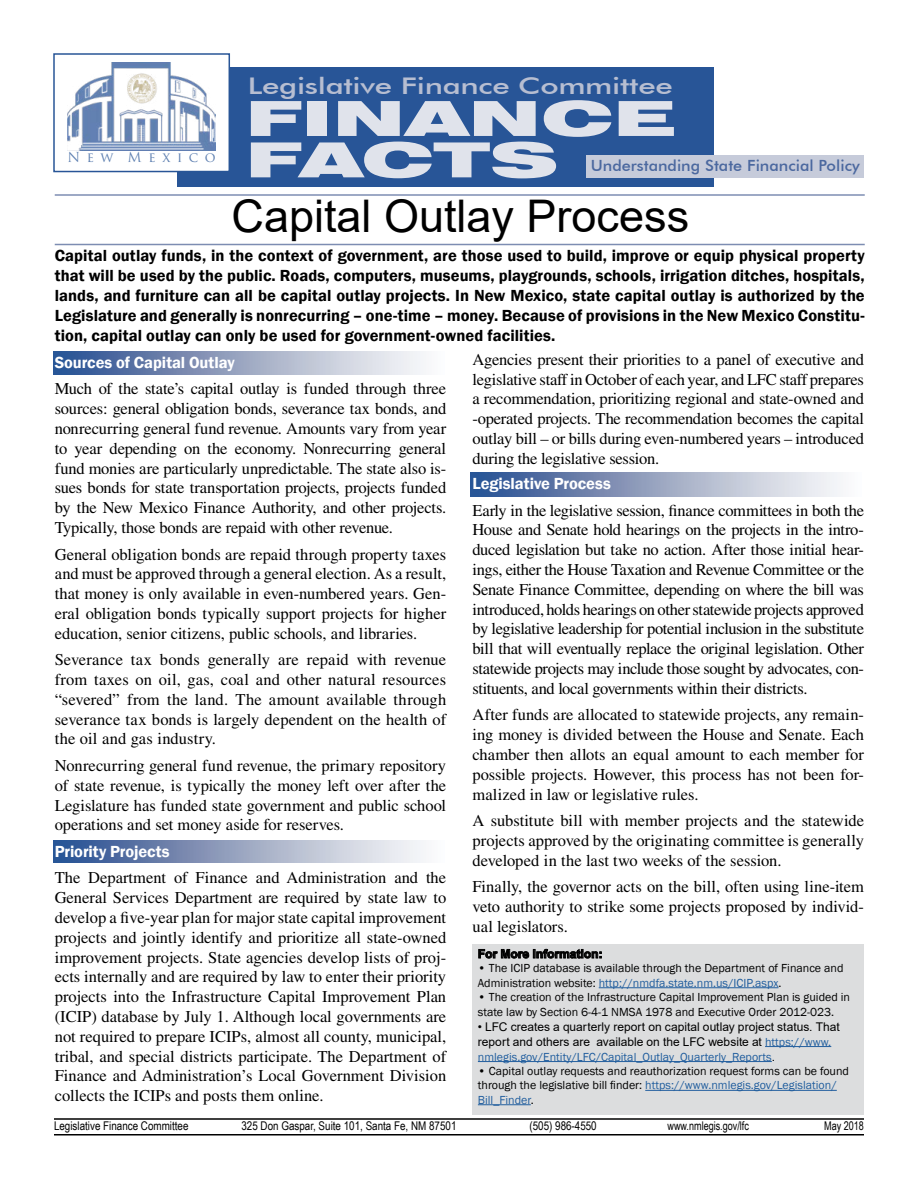
<style>
.page{position:relative;width:918px;height:1188px;background:#fff}
.page>*{position:absolute;margin:0;border:0;box-sizing:border-box;transform-origin:0 0}
.t1{font:900 expanded 48.3px/41.4px "Swiss 721 BT";color:#e0e3eb;scale:1.45 1}
.t2{font:45px "Arial";color:#000}
.t3{font:500 22.95px "Futura BT";letter-spacing:-.01em;color:#b7bed1;scale:1.36 1}
.t4{font:16.5px/19.8px "Times";letter-spacing:-.005em;color:#000;text-align:justify}
.t5{font:600 16.5px/19.8px "Franklin Gothic";color:#000;text-align:justify}
.t6{font:600 16.5px "Franklin Gothic";letter-spacing:-.005em;color:#fff}
.t7{font:500 15.45px "Futura BT";color:#4b689f;scale:1.05 1}
.t8{font:13.35px "Trajan Pro 3";letter-spacing:.49em;color:#285597}
.t9{font:12px/14.4px "Franklin Gothic";color:#000}
.t10{font:12px/15px "Arial";color:#000}
.t11{font:12px "Arial Narrow";color:#000}
.t12{font:12px "Franklin Gothic";color:#215e9e}
.t13{font:12px "Arial Narrow";color:#000;scale:.92 1}
.t14{font:700 12px "Arial";color:#000}
.s1{color:#215e9e}
.s2{font-family:"Franklin Gothic";color:#215e9e}
.s3{font-family:"Arial";color:#000}
</style>
<div class="page">
<div style="left:177px;top:68px;width:537px;height:119px;background:#285597"></div>
<hr style="left:55px;top:244px;width:810px;height:1px;background:#7d8db2">
<hr style="left:54px;top:1118px;width:810px;height:2px;background:#000">
<div style="left:586px;top:155px;width:278px;height:22px;background:#c6cbda"></div>
<hr style="left:54px;top:1134px;width:810px;height:2px;background:#000">
<div style="left:53px;top:53px;width:177px;height:119px;background:#fff;border:2px solid #285597"></div>
<img style="left:68px;top:62px;width:148px;height:88px">
<hr style="left:55px;top:194px;width:810px;height:2px;background:#7d8db2">
<div style="left:470px;top:472px;width:392px;height:24px;background:linear-gradient(to right,#2b4e8d,#fffffd)"></div>
<div style="left:53px;top:352px;width:392px;height:22px;background:linear-gradient(to right,#2b4e8d,#fffffd)"></div>
<div style="left:472px;top:944px;width:392px;height:170px;background:#dcddde"></div>
<hr style="left:599px;top:987px;width:180px;height:1px;background:#215e9e">
<hr style="left:765px;top:1046px;width:66px;height:1px;background:#215e9e">
<hr style="left:478px;top:1061px;width:294px;height:1px;background:#215e9e">
<hr style="left:645px;top:1090px;width:192px;height:1px;background:#215e9e">
<hr style="left:478px;top:1104px;width:53px;height:1px;background:#215e9e">
<svg style="left:478px;top:949px;width:123px;height:10px"></svg>
<div style="left:53px;top:841px;width:392px;height:22px;background:linear-gradient(to right,#2b4e8d,#fffffd)"></div>
<p class="t8" style="left:68px;top:148px;width:150px">New Mexico</p>
<h3 class="t3" style="left:248px;top:72px;width:314px">Legislative Finance Committee</h3>
<h1 class="t1" style="left:245px;top:98px;width:298px">FINANCE<br>FACTS</h1>
<p class="t7" style="left:591px;top:156px;width:257px">Understanding State Financial Policy</p>
<h2 class="t2" style="left:232px;top:185px;width:459px">Capital Outlay Process</h2>
<p class="t5" style="left:55px;top:246px;width:812px">Capital outlay funds, in the context of government, are those used to build, improve or equip physical property that will be used by the public. Roads, computers, museums, playgrounds, schools, irrigation ditches, hospitals, lands, and furniture can all be capital outlay projects. In New Mexico, state capital outlay is authorized by the Legislature and generally is nonrecurring – one-time – money. Because of provisions in the New Mexico Constitu&shy;tion, capital outlay can only be used for government-owned facilities.</p>
<p class="t6" style="left:55px;top:352px;width:181px">Sources of Capital Outlay</p>
<p class="t4" style="left:55px;top:379px;width:393px">Much of the state’s capital outlay is funded through three sources: general obligation bonds, severance tax bonds, and nonrecurring general fund revenue. Amounts vary from year to year depending on the economy. Nonrecurring general fund monies are particularly unpredictable. The state also is&shy;sues bonds for state transportation projects, projects funded by the New Mexico Finance Authority, and other projects.<br>Typically, those bonds are repaid with other revenue.</p>
<p class="t4" style="left:55px;top:544px;width:393px">General obligation bonds are repaid through property taxes and must be approved through a general election. As a result, that money is only available in even-numbered years. Gen&shy;eral obligation bonds typically support projects for higher education, senior citizens, public schools, and libraries.</p>
<p class="t4" style="left:55px;top:650px;width:393px">Severance tax bonds generally are repaid with revenue from taxes on oil, gas, coal and other natural resources “severed” from the land. The amount available through severance tax bonds is largely dependent on the health of the oil and gas industry.</p>
<p class="t4" style="left:55px;top:755px;width:393px">Nonrecurring general fund revenue, the primary repository of state revenue, is typically the money left over after the Legislature has funded state government and public school operations and set money aside for reserves.</p>
<p class="t6" style="left:55px;top:841px;width:116px">Priority Projects</p>
<p class="t4" style="left:55px;top:868px;width:393px">The Department of Finance and Administration and the General Services Department are required by state law to develop a five-year plan for major state capital improvement projects and jointly identify and prioritize all state-owned improvement projects. State agencies develop lists of proj&shy;ects internally and are required by law to enter their priority projects into the Infrastructure Capital Improvement Plan (ICIP) database by July 1. Although local governments are not required to prepare ICIPs, almost all county, municipal, tribal, and special districts participate. The Department of Finance and Administration’s Local Government Division collects the ICIPs and posts them online.</p>
<p class="t4" style="left:472px;top:349px;width:393px">Agencies present their priorities to a panel of executive and legislative staff in October of each year, and LFC staff prepares a recommendation, prioritizing regional and state-owned and -operated projects. The recommendation becomes the capital outlay bill – or bills during even-numbered years – introduced during the legislative session.</p>
<p class="t6" style="left:472px;top:473px;width:140px">Legislative Process</p>
<p class="t4" style="left:472px;top:500px;width:393px">Early in the legislative session, finance committees in both the House and Senate hold hearings on the projects in the intro&shy;duced legislation but take no action. After those initial hear&shy;ings, either the House Taxation and Revenue Committee or the Senate Finance Committee, depending on where the bill was introduced, holds hearings on other statewide projects approved by legislative leadership for potential inclusion in the substitute bill that will eventually replace the original legislation. Other statewide projects may include those sought by advocates, con&shy;stituents, and local governments within their districts.</p>
<p class="t4" style="left:472px;top:705px;width:393px">After funds are allocated to statewide projects, any remain&shy;ing money is divided between the House and Senate. Each chamber then allots an equal amount to each member for possible projects. However, this process has not been for&shy;malized in law or legislative rules.</p>
<p class="t4" style="left:472px;top:811px;width:393px">A substitute bill with member projects and the statewide projects approved by the originating committee is generally developed in the last two weeks of the session.</p>
<p class="t4" style="left:472px;top:877px;width:393px">Finally, the governor acts on the bill, often using line-item veto authority to strike some projects proposed by individ&shy;ual legislators.</p>
<p class="t14" style="left:478px;top:945px;width:126px">For More Information:</p>
<p class="t9" style="left:478px;top:962px;width:367px">• The ICIP database is available through the Department of Finance and<br>Administration website: <span class="s1">http://nmdfa.state.nm.us/ICIP.aspx</span>.</p>
<p class="t9" style="left:478px;top:990px;width:374px">• The creation of the Infrastructure Capital Improvement Plan is guided in state law by Section 6-4-1 NMSA 1978 and Executive Order 2012-023.</p>
<p class="t10" style="left:478px;top:1019px;width:363px">• LFC creates a quarterly report on capital outlay project status. That report and others are available on the LFC website at <span class="s2">https://www.</span></p>
<p class="t12" style="left:478px;top:1049px;width:299px">nmlegis.gov/Entity/LFC/Capital_Outlay_Quarterly_Reports<span class="s3">.</span></p>
<p class="t9" style="left:478px;top:1064px;width:373px">• Capital outlay requests and reauthorization request forms can be found through the legislative bill finder: <span class="s1">https://www.nmlegis.gov/Legislation/<br>Bill_Finder</span>.</p>
<p class="t11" style="left:54px;top:1117px;width:136px">Legislative Finance Committee</p>
<p class="t11" style="left:242px;top:1117px;width:217px">325 Don Gaspar, Suite 101, Santa Fe, NM 87501</p>
<p class="t11" style="left:530px;top:1117px;width:69px">(505) 986-4550</p>
<p class="t13" style="left:668px;top:1117px;width:90px">www.nmlegis.gov/lfc</p>
<p class="t13" style="left:824px;top:1117px;width:45px">May 2018</p>
</div>
